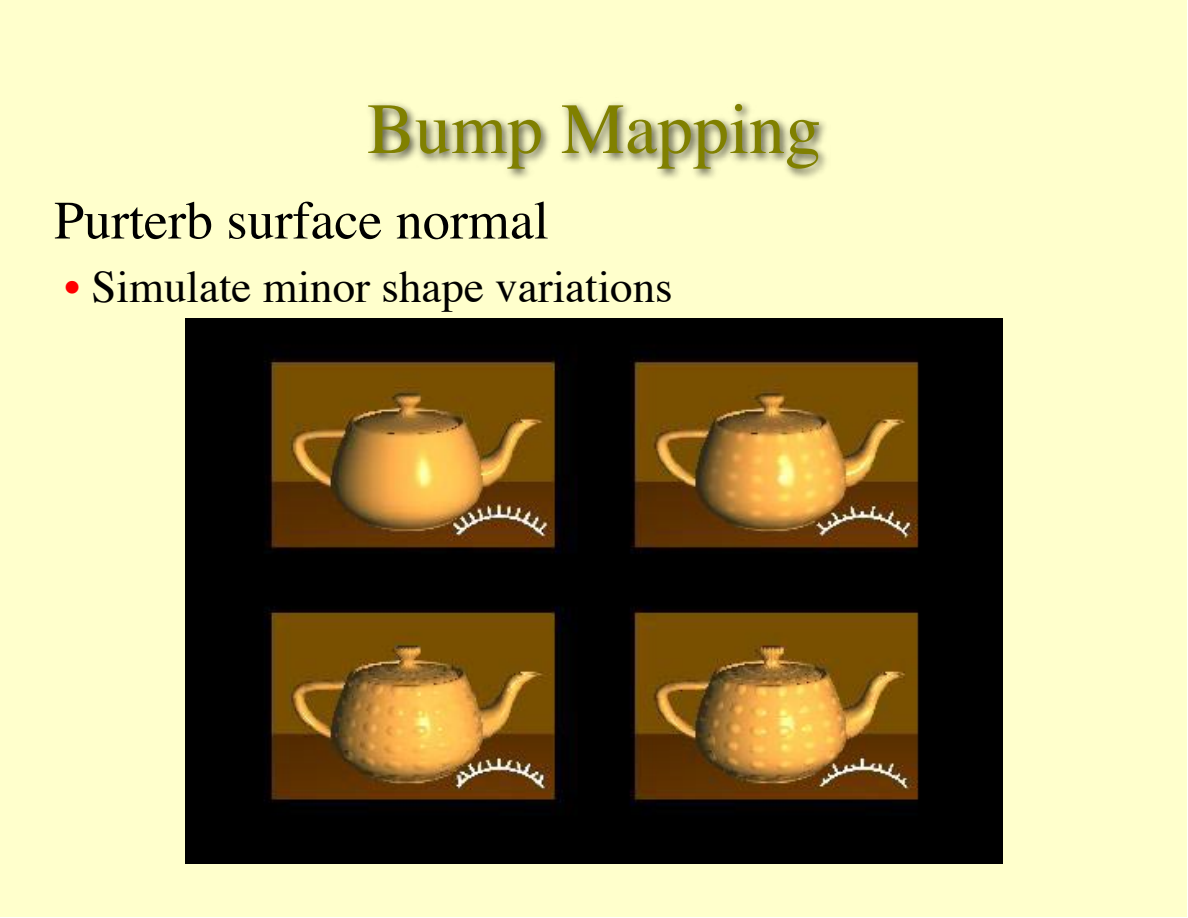
<style>
.page{position:relative;width:1188px;height:918px;background:#fff}
.page>*{position:absolute;margin:0;border:0;box-sizing:border-box;transform-origin:0 0}
.t1{font:72px "Times";color:#808000}
.t2{font:54px "Times";color:#000}
.t3{font:45px "Times";color:#000}
.s1{color:#f00}
</style>
<div class="page">
<div style="left:1px;top:1px;width:1186px;height:916px;background:#ffc"></div>
<div style="left:364px;top:97px;width:467px;height:84px;background:#000;opacity:.75"></div>
<img style="left:186px;top:318px;width:816px;height:546px">
<p class="t1" style="left:367px;top:83px;width:456px">Bump Mapping</p>
<p class="t2" style="left:54px;top:186px;width:496px">Purterb surface normal</p>
<p class="t3" style="left:64px;top:258px;width:610px"><span class="s1">•</span> Simulate minor shape variations</p>
</div>
